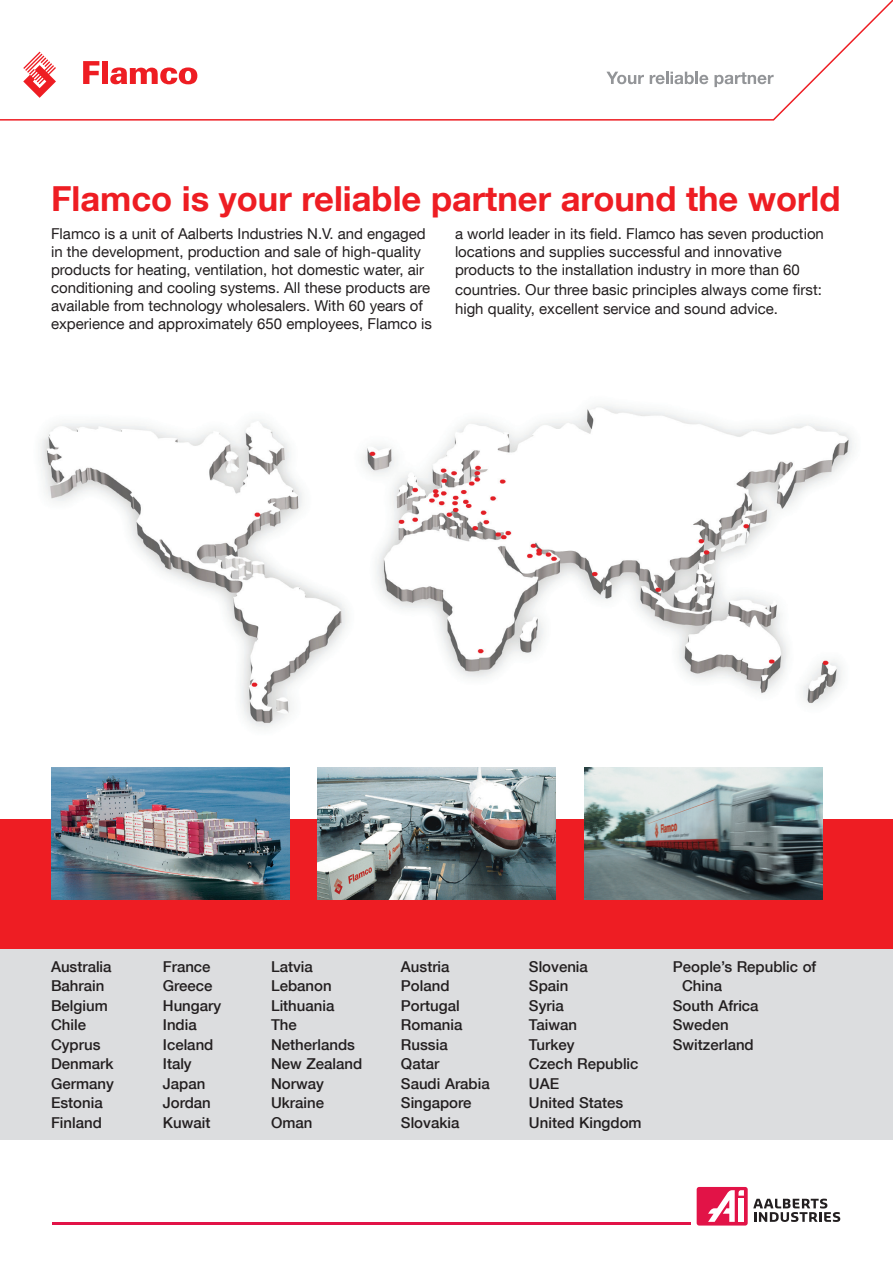
<style>
.page{position:relative;width:893px;height:1263px;background:#fff}
.page>*{position:absolute;margin:0;border:0;box-sizing:border-box;transform-origin:0 0}
.t1{font:700 34.5px "Helvetica Neue LT Com";color:#ee1d23}
.t2{font:15px/18px "Helvetica Neue LT Com";color:#231f20}
.t3{font:500 15px/19.5px "Helvetica Neue LT Com";color:#231f20}
</style>
<div class="page">
<svg style="left:753px;top:1198px;width:87px;height:24px"></svg>
<div style="left:697px;top:1187px;width:51px;height:38px;background:#e21347;border-radius:3px"></div>
<svg style="left:708px;top:1190px;width:36px;height:32px"></svg>
<hr style="left:52px;top:1222px;width:638px;height:3px;background:#e21347">
<svg style="left:0;top:0;width:893px;height:121px"></svg>
<svg style="left:23px;top:52px;width:33px;height:46px"></svg>
<svg style="left:83px;top:61px;width:16px;height:23px"></svg>
<div style="left:102px;top:61px;width:6px;height:23px;background:#ee1d23"></div>
<svg style="left:110px;top:67px;width:87px;height:17px"></svg>
<svg style="left:607px;top:72px;width:37px;height:12px"></svg>
<svg style="left:650px;top:72px;width:58px;height:12px"></svg>
<svg style="left:714px;top:72px;width:60px;height:15px"></svg>
<div style="left:0;top:948px;width:893px;height:192px;background:#dcdddf"></div>
<div style="left:0;top:757px;width:893px;height:191px;background:#ee1d23"></div>
<div style="left:0;top:353px;width:893px;height:466px;background:#fff"></div>
<img style="left:41px;top:405px;width:812px;height:414px">
<img style="left:318px;top:767px;width:238px;height:132px">
<img style="left:585px;top:767px;width:238px;height:132px">
<img style="left:51px;top:767px;width:238px;height:132px">
<p class="t1" style="left:51px;top:177px;width:791px">Flamco is your reliable partner around the world</p>
<p class="t2" style="left:51px;top:225px;width:382px">Flamco is a unit of Aalberts Industries N.V. and engaged in the development, production and sale of high-quality products for heating, ventilation, hot domestic water, air conditioning and cooling systems. All these products are available from technology wholesalers. With 60 years of experience and approximately 650 employees, Flamco is</p>
<p class="t2" style="left:455px;top:225px;width:370px">a world leader in its field. Flamco has seven production locations and supplies successful and innovative products to the installation industry in more than 60</p>
<p class="t2" style="left:455px;top:279px;width:368px;line-height:19.5px">countries. Our three basic principles always come first: high quality, excellent service and sound advice.</p>
<p class="t3" style="left:51px;top:956px;width:64px">Australia<br>Bahrain<br>Belgium<br>Chile<br>Cyprus<br>Denmark<br>Germany<br>Estonia<br>Finland</p>
<p class="t3" style="left:163px;top:956px;width:60px">France<br>Greece<br>Hungary<br>India<br>Iceland<br>Italy<br>Japan<br>Jordan<br>Kuwait</p>
<p class="t3" style="left:271px;top:956px;width:93px">Latvia<br>Lebanon<br>Lithuania<br>The<br>Netherlands<br>New Zealand<br>Norway<br>Ukraine<br>Oman</p>
<p class="t3" style="left:401px;top:956px;width:90px">Austria<br>Poland<br>Portugal<br>Romania<br>Russia<br>Qatar<br>Saudi Arabia<br>Singapore<br>Slovakia</p>
<p class="t3" style="left:529px;top:956px;width:114px">Slovenia<br>Spain<br>Syria<br>Taiwan<br>Turkey<br>Czech Republic<br>UAE<br>United States<br>United Kingdom</p>
<p class="t3" style="left:673px;top:956px;width:145px">People’s Republic of</p>
<p class="t3" style="left:682px;top:976px;width:42px">China</p>
<p class="t3" style="left:673px;top:995px;width:87px">South Africa</p>
<p class="t3" style="left:673px;top:1015px;width:57px">Sweden</p>
<p class="t3" style="left:673px;top:1034px;width:82px">Switzerland</p>
</div>
